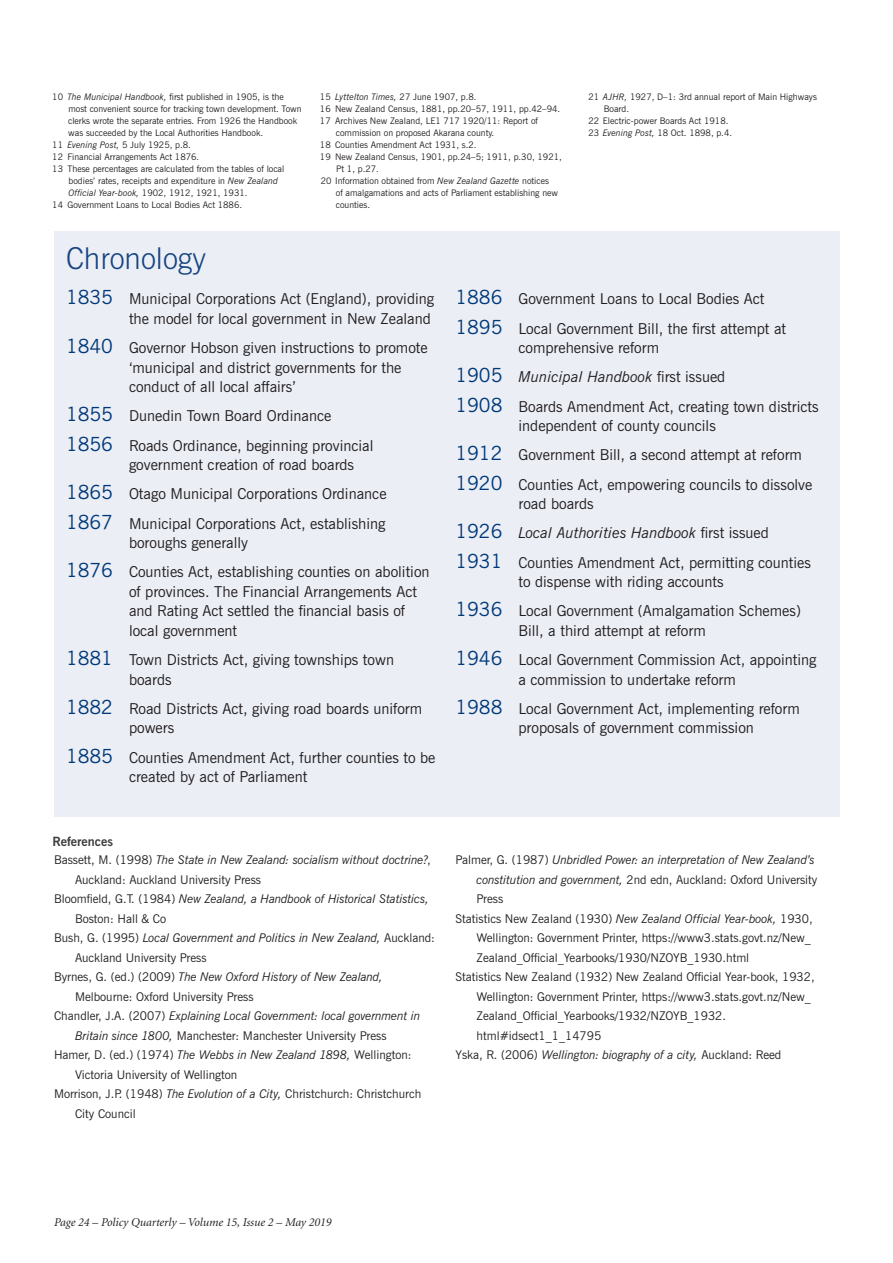
<style>
.page{position:relative;width:893px;height:1263px;background:#fff}
.page>*{position:absolute;margin:0;border:0;box-sizing:border-box;transform-origin:0 0}
.t1{font:300 30px "News Gothic BT";color:#184987}
.t2{font:15px/29.2px "News Gothic BT";color:#231f20}
.t3{font:700 12.75px "News Gothic BT";color:#3e3e3f}
.t4{font:12px "News Gothic BT";color:#231f20}
.t5{font:italic 12px "News Gothic BT";letter-spacing:-.015em;color:#231f20}
.t6{font:italic 12px "Minion";color:#231f20}
.t7{font:9px "News Gothic BT";color:#231f20}
.s1{font-style:italic}
.s2{font-size:19.5px;color:#013d7d}
.s3{font-style:normal}
</style>
<div class="page">
<div style="left:54px;top:231px;width:786px;height:585px;background:#ebeef5"></div>
<p class="t7" style="left:52px;top:91px;width:233px">10 <span class="s1">The Municipal Handbook,</span> first published in 1905, is the</p>
<p class="t7" style="left:68px;top:103px;width:235px">most convenient source for tracking town development. Town</p>
<p class="t7" style="left:68px;top:115px;width:231px">clerks wrote the separate entries. From 1926 the Handbook</p>
<p class="t7" style="left:68px;top:127px;width:196px">was succeeded by the Local Authorities Handbook.</p>
<p class="t7" style="left:52px;top:139px;width:140px">11 <span class="s1">Evening Post,</span> 5 July 1925, p.8.</p>
<p class="t7" style="left:52px;top:151px;width:149px">12 Financial Arrangements Act 1876.</p>
<p class="t7" style="left:52px;top:163px;width:234px">13 These percentages are calculated from the tables of local</p>
<p class="t7" style="left:69px;top:175px;width:211px">bodies’ rates, receipts and expenditure in <span class="s1">New Zealand</span></p>
<p class="t7" style="left:68px;top:187px;width:181px"><span class="s1">Official Year-book,</span> 1902, 1912, 1921, 1931.</p>
<p class="t7" style="left:52px;top:199px;width:191px">14 Government Loans to Local Bodies Act 1886.</p>
<h1 class="t1" style="left:66px;top:240px;width:142px">Chronology</h1>
<p class="t7" style="left:320px;top:91px;width:158px">15 <span class="s1">Lyttelton Times,</span> 27 June 1907, p.8.</p>
<p class="t7" style="left:320px;top:103px;width:242px">16 New Zealand Census, 1881, pp.20–57, 1911, pp.42–94.</p>
<p class="t7" style="left:320px;top:115px;width:220px">17 Archives New Zealand, LE1 717 1920/11: Report of</p>
<p class="t7" style="left:336px;top:127px;width:160px">commission on proposed Akarana county.</p>
<p class="t7" style="left:320px;top:139px;width:158px">18 Counties Amendment Act 1931, s.2.</p>
<p class="t7" style="left:320px;top:151px;width:243px">19 New Zealand Census, 1901, pp.24–5; 1911, p.30, 1921,</p>
<p class="t7" style="left:336px;top:163px;width:44px">Pt 1, p.27.</p>
<p class="t7" style="left:321px;top:175px;width:230px">20 Information obtained from <span class="s1">New Zealand Gazette</span> notices</p>
<p class="t7" style="left:336px;top:187px;width:224px">of amalgamations and acts of Parliament establishing new</p>
<p class="t7" style="left:336px;top:199px;width:36px">counties.</p>
<p class="t7" style="left:588px;top:91px;width:230px">21 <span class="s1">AJHR,</span> 1927, D–1: 3rd annual report of Main Highways</p>
<p class="t7" style="left:604px;top:103px;width:27px">Board.</p>
<p class="t7" style="left:589px;top:115px;width:141px">22 Electric-power Boards Act 1918.</p>
<p class="t7" style="left:589px;top:127px;width:145px">23 <span class="s1">Evening Post,</span> 18 Oct. 1898, p.4.</p>
<p class="t2" style="left:66px;top:289px;width:370px;line-height:19.5px;text-align:right"><span class="s2">1835</span> Municipal Corporations Act (England), providing the model for local government in New Zealand</p>
<p class="t2" style="left:129px;top:338px;width:300px;line-height:19.5px;text-indent:-63px"><span class="s2">1840</span> Governor Hobson given instructions to promote ‘municipal and district governments for the conduct of all local affairs’</p>
<p class="t2" style="left:66px;top:401px;width:309px"><span class="s2">1855</span> Dunedin Town Board Ordinance<br><span class="s2">1856</span> Roads Ordinance, beginning provincial</p>
<p class="t2" style="left:66px;top:450px;width:322px;text-indent:63px">government creation of road boards<br><span class="s2">1865</span> Otago Municipal Corporations Ordinance<br><span class="s2">1867</span> Municipal Corporations Act, establishing</p>
<p class="t2" style="left:66px;top:528px;width:365px;text-indent:63px">boroughs generally<br><span class="s2">1876</span> Counties Act, establishing counties on abolition</p>
<p class="t2" style="left:129px;top:582px;width:289px;line-height:19.5px">of provinces. The Financial Arrangements Act and Rating Act settled the financial basis of local government</p>
<p class="t2" style="left:129px;top:650px;width:267px;line-height:19.5px;text-indent:-63px"><span class="s2">1881</span> Town Districts Act, giving townships town boards</p>
<p class="t2" style="left:129px;top:699px;width:295px;line-height:19.5px;text-indent:-63px"><span class="s2">1882</span> Road Districts Act, giving road boards uniform powers</p>
<p class="t2" style="left:129px;top:747px;width:308px;line-height:19.5px;text-indent:-63px"><span class="s2">1885</span> Counties Amendment Act, further counties to be created by act of Parliament</p>
<p class="t3" style="left:52px;top:833px;width:62px">References</p>
<p class="t5" style="left:54px;top:853px;width:378px"><span class="s3">Bassett, M. (1998)</span> The State in New Zealand: socialism without doctrine?<span class="s3">,</span></p>
<p class="t4" style="left:75px;top:872px;width:188px">Auckland: Auckland University Press</p>
<p class="t5" style="left:54px;top:892px;width:377px"><span class="s3">Bloomfield, G.T. (1984)</span> New Zealand, a Handbook of Historical Statistics,</p>
<p class="t4" style="left:75px;top:911px;width:93px">Boston: Hall &amp; Co</p>
<p class="t5" style="left:54px;top:931px;width:382px"><span class="s3">Bush, G. (1995)</span> Local Government and Politics in New Zealand, <span class="s3">Auckland:</span></p>
<p class="t4" style="left:75px;top:950px;width:133px">Auckland University Press</p>
<p class="t5" style="left:54px;top:970px;width:330px"><span class="s3">Byrnes, G. (ed.) (2009)</span> The New Oxford History of New Zealand,</p>
<p class="t4" style="left:75px;top:989px;width:180px">Melbourne: Oxford University Press</p>
<p class="t5" style="left:54px;top:1009px;width:368px"><span class="s3">Chandler, J.A. (2007)</span> Explaining Local Government: local government in</p>
<p class="t4" style="left:75px;top:1028px;width:313px"><span class="s1">Britain since 1800,</span> Manchester: Manchester University Press</p>
<p class="t4" style="left:54px;top:1048px;width:359px">Hamer, D. (ed.) (1974) <span class="s1">The Webbs in New Zealand 1898,</span> Wellington:</p>
<p class="t4" style="left:75px;top:1067px;width:164px">Victoria University of Wellington</p>
<p class="t4" style="left:54px;top:1087px;width:369px">Morrison, J.P. (1948) <span class="s1">The Evolution of a City,</span> Christchurch: Christchurch</p>
<p class="t4" style="left:75px;top:1106px;width:62px">City Council</p>
<p class="t2" style="left:455px;top:284px;width:332px"><span class="s2">1886</span> Government Loans to Local Bodies Act<br><span class="s2">1895</span> Local Government Bill, the first attempt at</p>
<p class="t2" style="left:455px;top:333px;width:365px;text-indent:63px">comprehensive reform<br><span class="s2">1905</span> <span class="s1">Municipal Handbook</span> first issued<br><span class="s2">1908</span> Boards Amendment Act, creating town districts</p>
<p class="t2" style="left:455px;top:411px;width:358px;text-indent:63px">independent of county councils<br><span class="s2">1912</span> Government Bill, a second attempt at reform<br><span class="s2">1920</span> Counties Act, empowering councils to dissolve</p>
<p class="t2" style="left:455px;top:489px;width:357px;text-indent:63px">road boards<br><span class="s2">1926</span> <span class="s1">Local Authorities Handbook</span> first issued<br><span class="s2">1931</span> Counties Amendment Act, permitting counties</p>
<p class="t2" style="left:455px;top:567px;width:347px;text-indent:63px">to dispense with riding accounts<br><span class="s2">1936</span> Local Government (Amalgamation Schemes)</p>
<p class="t2" style="left:455px;top:616px;width:362px;text-indent:63px">Bill, a third attempt at reform<br><span class="s2">1946</span> Local Government Commission Act, appointing</p>
<p class="t2" style="left:455px;top:665px;width:346px;text-align:center">a commission to undertake reform<br><span class="s2">1988</span> Local Government Act, implementing reform</p>
<p class="t2" style="left:518px;top:713px;width:237px">proposals of government commission</p>
<p class="t5" style="left:455px;top:853px;width:361px"><span class="s3">Palmer, G. (1987)</span> Unbridled Power: an interpretation of New Zealand’s</p>
<p class="t4" style="left:476px;top:872px;width:342px"><span class="s1">constitution and government,</span> 2nd edn, Auckland: Oxford University</p>
<p class="t4" style="left:476px;top:892px;width:28px">Press</p>
<p class="t4" style="left:455px;top:911px;width:359px">Statistics New Zealand (1930) <span class="s1">New Zealand Official Year-book,</span> 1930,</p>
<p class="t4" style="left:476px;top:931px;width:336px">Wellington: Government Printer, https://www3.stats.govt.nz/New_</p>
<p class="t4" style="left:476px;top:950px;width:274px">Zealand_Official_Yearbooks/1930/NZOYB_1930.html</p>
<p class="t4" style="left:455px;top:970px;width:361px">Statistics New Zealand (1932) New Zealand Official Year-book, 1932,</p>
<p class="t4" style="left:476px;top:989px;width:336px">Wellington: Government Printer, https://www3.stats.govt.nz/New_</p>
<p class="t4" style="left:476px;top:1009px;width:251px">Zealand_Official_Yearbooks/1932/NZOYB_1932.</p>
<p class="t4" style="left:476px;top:1028px;width:126px">html#idsect1_1_14795</p>
<p class="t5" style="left:455px;top:1048px;width:327px"><span class="s3">Yska, R. (2006)</span> Wellington: biography of a city, <span class="s3">Auckland: Reed</span></p>
<p class="t6" style="left:54px;top:1217px;width:279px">Page 24 – Policy Quarterly – Volume 15, Issue 2 – May 2019</p>
</div>
